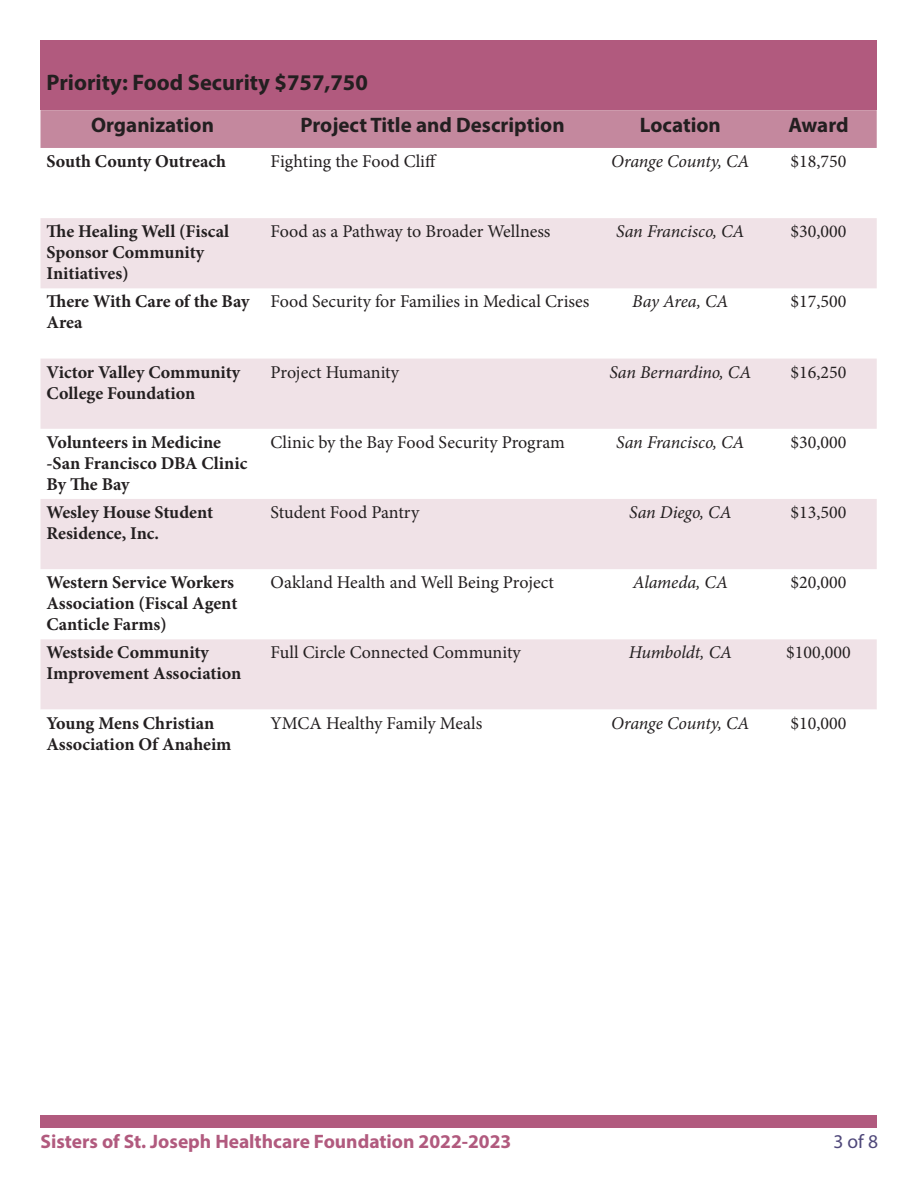
<style>
.page{position:relative;width:918px;height:1188px;background:#fff}
.page>*{position:absolute;margin:0;border:0;box-sizing:border-box;transform-origin:0 0}
.t1{font:700 22.5px "Myriad Pro";color:#231f20}
.t2{font:700 21px "Myriad Pro";color:#231f20}
.t3{font:700 19.5px "Myriad Pro";color:#b15a7e}
.t4{font:19.5px "Myriad Pro";color:#4f487a}
.t5{font:700 18px/21px "Minion Pro";color:#231f20}
.t6{font:18px "Minion Pro";color:#231f20}
.t7{font:italic 18px "Minion Pro";letter-spacing:-.005em;color:#231f20}
</style>
<div class="page">
<div style="left:40px;top:40px;width:837px;height:70px;background:#b15a7e"></div>
<div style="left:40px;top:110px;width:837px;height:38px;background:#c4889e"></div>
<svg style="left:40px;top:218px;width:837px;height:491px;fill:#f0e2e7"></svg>
<div style="left:40px;top:1115px;width:838px;height:13px;background:#b15a7e"></div>
<p class="t1" style="left:46px;top:68px;width:323px">Priority: Food Security $757,750</p>
<p class="t2" style="left:91px;top:111px;width:125px">Organization</p>
<p class="t2" style="left:300px;top:111px;width:266px">Project Title and Description</p>
<p class="t2" style="left:640px;top:111px;width:83px">Location</p>
<p class="t2" style="left:788px;top:111px;width:62px">Award</p>
<p class="t5" style="left:46px;top:151px;width:181px">South County Outreach</p>
<p class="t6" style="left:271px;top:149px;width:168px">Fighting the Food Cliff</p>
<p class="t7" style="left:611px;top:149px;width:140px">Orange County, CA</p>
<p class="t6" style="left:791px;top:149px;width:57px">$18,750</p>
<p class="t5" style="left:46px;top:221px;width:184px">The Healing Well (Fiscal<br>Sponsor Community</p>
<p class="t5" style="left:46px;top:263px;width:84px">Initiatives)</p>
<p class="t6" style="left:271px;top:219px;width:282px">Food as a Pathway to Broader Wellness</p>
<p class="t7" style="left:616px;top:219px;width:130px">San Francisco, CA</p>
<p class="t6" style="left:791px;top:219px;width:57px">$30,000</p>
<p class="t5" style="left:46px;top:291px;width:205px">There With Care of the Bay<br>Area</p>
<p class="t6" style="left:271px;top:290px;width:320px">Food Security for Families in Medical Crises</p>
<p class="t7" style="left:632px;top:289px;width:98px">Bay Area, CA</p>
<p class="t6" style="left:791px;top:290px;width:57px">$17,500</p>
<p class="t5" style="left:46px;top:361px;width:195px">Victor Valley Community<br>College Foundation</p>
<p class="t6" style="left:271px;top:360px;width:130px">Project Humanity</p>
<p class="t7" style="left:609px;top:360px;width:143px">San Bernardino, CA</p>
<p class="t6" style="left:791px;top:360px;width:57px">$16,250</p>
<p class="t5" style="left:46px;top:431px;width:176px">Volunteers in Medicine</p>
<p class="t5" style="left:46px;top:452px;width:202px">-San Francisco DBA Clinic<br>By The Bay</p>
<p class="t6" style="left:271px;top:430px;width:296px">Clinic by the Bay Food Security Program</p>
<p class="t7" style="left:616px;top:430px;width:130px">San Francisco, CA</p>
<p class="t6" style="left:791px;top:430px;width:57px">$30,000</p>
<p class="t5" style="left:46px;top:502px;width:168px">Wesley House Student</p>
<p class="t5" style="left:46px;top:523px;width:114px">Residence, Inc.</p>
<p class="t6" style="left:271px;top:500px;width:150px">Student Food Pantry</p>
<p class="t7" style="left:629px;top:500px;width:104px">San Diego, CA</p>
<p class="t6" style="left:791px;top:500px;width:57px">$13,500</p>
<p class="t5" style="left:46px;top:572px;width:192px">Western Service Workers<br>Association (Fiscal Agent<br>Canticle Farms)</p>
<p class="t6" style="left:271px;top:570px;width:285px">Oakland Health and Well Being Project</p>
<p class="t7" style="left:633px;top:570px;width:97px">Alameda, CA</p>
<p class="t6" style="left:791px;top:570px;width:57px">$20,000</p>
<p class="t5" style="left:46px;top:642px;width:164px">Westside Community</p>
<p class="t5" style="left:46px;top:663px;width:196px">Improvement Association</p>
<p class="t6" style="left:271px;top:641px;width:252px">Full Circle Connected Community</p>
<p class="t7" style="left:629px;top:640px;width:105px">Humboldt, CA</p>
<p class="t6" style="left:786px;top:641px;width:66px">$100,000</p>
<p class="t5" style="left:46px;top:712px;width:169px">Young Mens Christian</p>
<p class="t5" style="left:46px;top:733px;width:187px">Association Of Anaheim</p>
<p class="t6" style="left:271px;top:711px;width:213px">YMCA Healthy Family Meals</p>
<p class="t7" style="left:611px;top:711px;width:140px">Orange County, CA</p>
<p class="t6" style="left:791px;top:711px;width:57px">$10,000</p>
<p class="t3" style="left:40px;top:1129px;width:472px">Sisters of St. Joseph Healthcare Foundation 2022-2023</p>
<p class="t4" style="left:833px;top:1129px;width:46px">3 of 8</p>
</div>
